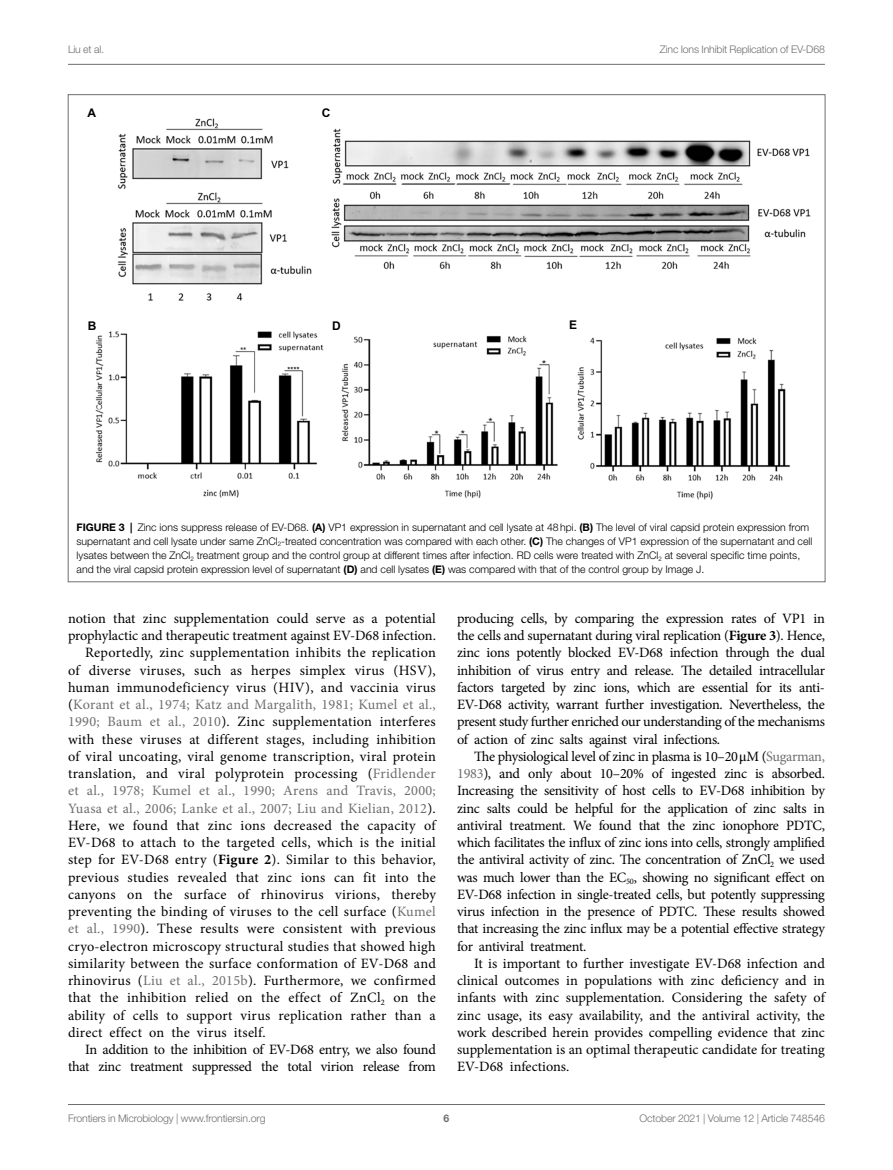
<style>
.page{position:relative;width:893px;height:1170px;background:#fff}
.page>*{position:absolute;margin:0;border:0;box-sizing:border-box;transform-origin:0 0}
.TEXT{font:14.25px/17.2px "Minion Pro";letter-spacing:-.015em;color:#000;text-align:justify}
.TEXT_FLUSH{font:14.25px/17.2px "Minion Pro";letter-spacing:-.005em;color:#000}
.t1{font:700 12px "Arial";color:#000}
.FIG_LEG{font:300 10.5px/14.2px "Helvetica Neue LT Std";color:#000}
.t2{font:300 10.5px "Helvetica Neue LT Std";letter-spacing:-.015em;color:#6d6e71}
.t3{font:700 10.5px "Helvetica Neue LT Std";color:#6d6e71}
.s1{font-weight:700}
.s2{color:#6d6e71}
.s3{font-family:"STIX General"}
</style>
<div class="page">
<hr style="left:68px;top:64px;width:757px;height:1px;background:#6d6e71">
<hr style="left:68px;top:1104px;width:757px;height:1px;background:#6d6e71">
<img style="left:95px;top:118px;width:716px;height:382px">
<p class="t2" style="left:68px;top:42px;width:38px">Liu et al.</p>
<p class="t2" style="left:660px;top:42px;width:167px">Zinc Ions Inhibit Replication of EV-D68</p>
<p class="t1" style="left:87px;top:105px;width:10px">A</p>
<p class="t1" style="left:322px;top:105px;width:10px">C</p>
<p class="t1" style="left:88px;top:317px;width:10px">B</p>
<p class="t1" style="left:332px;top:317px;width:10px">D</p>
<p class="t1" style="left:569px;top:317px;width:10px">E</p>
<p class="FIG_LEG" style="left:77px;top:519px;width:737px"><span class="s1">FIGURE 3 |</span> Zinc ions suppress release of EV-D68. <span class="s1">(A)</span> VP1 expression in supernatant and cell lysate at 48hpi. <span class="s1">(B)</span> The level of viral capsid protein expression from supernatant and cell lysate under same ZnCl<sub>2</sub>-treated concentration was compared with each other. <span class="s1">(C)</span> The changes of VP1 expression of the supernatant and cell lysates between the ZnCl<sub>2</sub> treatment group and the control group at different times after infection. RD cells were treated with ZnCl<sub>2</sub> at several specific time points, and the viral capsid protein expression level of supernatant <span class="s1">(D)</span> and cell lysates <span class="s1">(E)</span> was compared with that of the control group by Image J.</p>
<p class="TEXT_FLUSH" style="left:68px;top:609px;width:369px">notion that zinc supplementation could serve as a potential prophylactic and therapeutic treatment against EV-D68 infection.</p>
<p class="TEXT" style="left:68px;top:644px;width:369px;text-indent:17px">Reportedly, zinc supplementation inhibits the replication of diverse viruses, such as herpes simplex virus (HSV), human immunodeficiency virus (HIV), and vaccinia virus (<span class="s2">Korant et al., 1974; Katz and Margalith, 1981; Kumel et al., 1990; Baum et al., 2010</span>). Zinc supplementation interferes with these viruses at different stages, including inhibition of viral uncoating, viral genome transcription, viral protein translation, and viral polyprotein processing (<span class="s2">Fridlender et al., 1978; Kumel et al., 1990; Arens and Travis, 2000; Yuasa et al., 2006; Lanke et al., 2007; Liu and Kielian, 2012</span>).<br>Here, we found that zinc ions decreased the capacity of EV-D68 to attach to the targeted cells, which is the initial step for EV-D68 entry (<span class="s1">Figure 2</span>). Similar to this behavior, previous studies revealed that zinc ions can fit into the canyons on the surface of rhinovirus virions, thereby preventing the binding of viruses to the cell surface (<span class="s2">Kumel et al., 1990</span>). These results were consistent with previous cryo-electron microscopy structural studies that showed high similarity between the surface conformation of EV-D68 and rhinovirus (<span class="s2">Liu et al., 2015b</span>). Furthermore, we confirmed that the inhibition relied on the effect of ZnCl<sub>2</sub> on the ability of cells to support virus replication rather than a direct effect on the virus itself.</p>
<p class="TEXT" style="left:68px;top:1040px;width:369px;text-align:right">In addition to the inhibition of EV-D68 entry, we also found that zinc treatment suppressed the total virion release from</p>
<p class="TEXT" style="left:457px;top:609px;width:369px">producing cells, by comparing the expression rates of VP1 in the cells and supernatant during viral replication (<span class="s1">Figure 3</span>). Hence, zinc ions potently blocked EV-D68 infection through the dual inhibition of virus entry and release. The detailed intracellular factors targeted by zinc ions, which are essential for its anti-EV-D68 activity, warrant further investigation. Nevertheless, the present study further enriched our understanding of the mechanisms of action of zinc salts against viral infections.</p>
<p class="TEXT" style="left:457px;top:747px;width:369px;text-indent:17px">The physiological level of zinc in plasma is 10–20<span class="s3">μ</span>M (<span class="s2">Sugarman, 1983</span>), and only about 10–20% of ingested zinc is absorbed.<br>Increasing the sensitivity of host cells to EV-D68 inhibition by zinc salts could be helpful for the application of zinc salts in antiviral treatment. We found that the zinc ionophore PDTC, which facilitates the influx of zinc ions into cells, strongly amplified the antiviral activity of zinc. The concentration of ZnCl<sub>2</sub> we used was much lower than the EC<sub>50</sub>, showing no significant effect on EV-D68 infection in single-treated cells, but potently suppressing virus infection in the presence of PDTC. These results showed that increasing the zinc influx may be a potential effective strategy for antiviral treatment.</p>
<p class="TEXT" style="left:457px;top:954px;width:369px;text-indent:17px">It is important to further investigate EV-D68 infection and clinical outcomes in populations with zinc deficiency and in infants with zinc supplementation. Considering the safety of zinc usage, its easy availability, and the antiviral activity, the work described herein provides compelling evidence that zinc supplementation is an optimal therapeutic candidate for treating EV-D68 infections.</p>
<p class="t2" style="left:68px;top:1111px;width:199px">Frontiers in Microbiology | www.frontiersin.org</p>
<p class="t3" style="left:444px;top:1111px;width:7px">6</p>
<p class="t2" style="left:640px;top:1111px;width:187px">October 2021 | Volume 12 | Article 748546</p>
</div>
